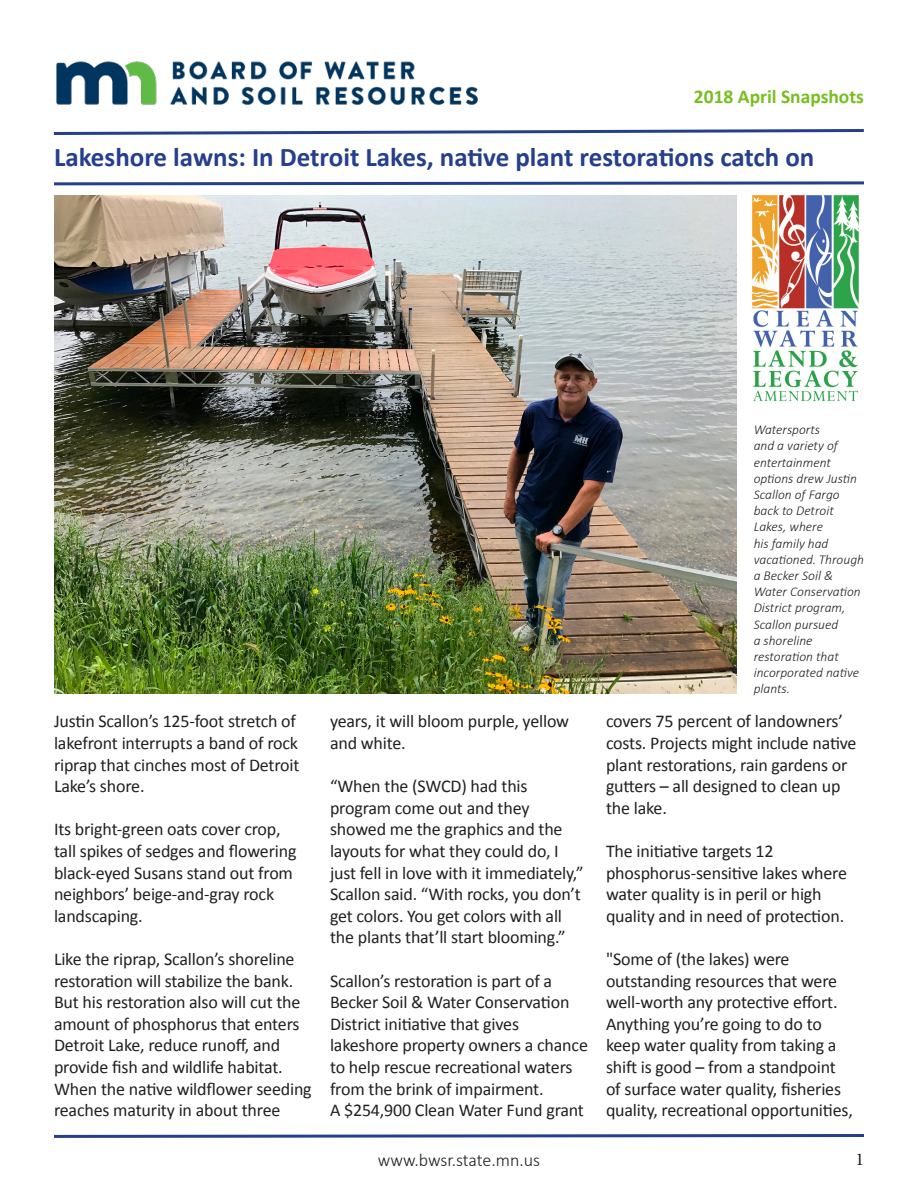
<style>
.page{position:relative;width:918px;height:1188px;background:#fff}
.page>*{position:absolute;margin:0;border:0;box-sizing:border-box;transform-origin:0 0}
.t1{font:700 27px "Calibri";color:#253f8e}
.t2{font:700 19.5px "Calibri";color:#78be21}
.t3{font:18px/21.6px "Calibri";letter-spacing:-.01em;color:#231f20}
.t4{font:300 18px "Calibri";letter-spacing:-.005em;color:#231f20}
.t5{font:18px "Minion Pro";color:#231f20}
.t6{font:italic 300 13.5px/16.2px "Calibri";color:#231f20}
</style>
<div class="page">
<svg style="left:54px;top:181px;width:810px;height:5px"></svg>
<svg style="left:53px;top:129px;width:811px;height:6px"></svg>
<svg style="left:54px;top:1134px;width:810px;height:4px;background:#5b6ea9"></svg>
<img style="left:56px;top:61px;width:422px;height:44px">
<img style="left:752px;top:195px;width:107px;height:207px">
<img style="left:54px;top:196px;width:683px;height:497px">
<p class="t2" style="left:694px;top:84px;width:172px">2018 April Snapshots</p>
<p class="t1" style="left:54px;top:139px;width:762px">Lakeshore lawns: In Detroit Lakes, native plant restorations catch on</p>
<p class="t3" style="left:54px;top:711px;width:247px">Justin Scallon’s 125-foot stretch of lakefront interrupts a band of rock riprap that cinches most of Detroit<br>Lake’s shore.</p>
<p class="t3" style="left:54px;top:819px;width:244px">Its bright-green oats cover crop, tall spikes of sedges and flowering black-eyed Susans stand out from neighbors’ beige-and-gray rock landscaping.</p>
<p class="t3" style="left:54px;top:948px;width:259px">Like the riprap, Scallon’s shoreline restoration will stabilize the bank.<br>But his restoration also will cut the amount of phosphorus that enters Detroit Lake, reduce runoff, and provide fish and wildlife habitat.<br>When the native wildflower seeding reaches maturity in about three</p>
<p class="t3" style="left:330px;top:711px;width:241px">years, it will bloom purple, yellow and white.</p>
<p class="t3" style="left:330px;top:775px;width:255px">“When the (SWCD) had this program come out and they showed me the graphics and the layouts for what they could do, I just fell in love with it immediately,”<br>Scallon said. “With rocks, you don’t get colors. You get colors with all the plants that’ll start blooming.”</p>
<p class="t3" style="left:330px;top:970px;width:259px">Scallon’s restoration is part of a Becker Soil &amp; Water Conservation District initiative that gives lakeshore property owners a chance to help rescue recreational waters from the brink of impairment.</p>
<p class="t3" style="left:330px;top:1099px;width:255px">A $254,900 Clean Water Fund grant</p>
<p class="t6" style="left:754px;top:421px;width:112px">Watersports<br>and a variety of entertainment options drew Justin<br>Scallon of Fargo back to Detroit<br>Lakes, where<br>his family had vacationed. Through a Becker Soil &amp;<br>Water Conservation<br>District program,<br>Scallon pursued<br>a shoreline restoration that incorporated native plants.</p>
<p class="t3" style="left:606px;top:711px;width:252px">covers 75 percent of landowners’ costs. Projects might include native plant restorations, rain gardens or gutters – all designed to clean up the lake.</p>
<p class="t3" style="left:606px;top:840px;width:243px">The initiative targets 12 phosphorus-sensitive lakes where water quality is in peril or high quality and in need of protection.</p>
<p class="t3" style="left:606px;top:948px;width:248px">"Some of (the lakes) were outstanding resources that were well-worth any protective effort.<br>Anything you’re going to do to keep water quality from taking a shift is good – from a standpoint of surface water quality, fisheries quality, recreational opportunities,</p>
<p class="t4" style="left:378px;top:1149px;width:164px">www.bwsr.state.mn.us</p>
<p class="t5" style="left:855px;top:1147px;width:10px">1</p>
</div>
